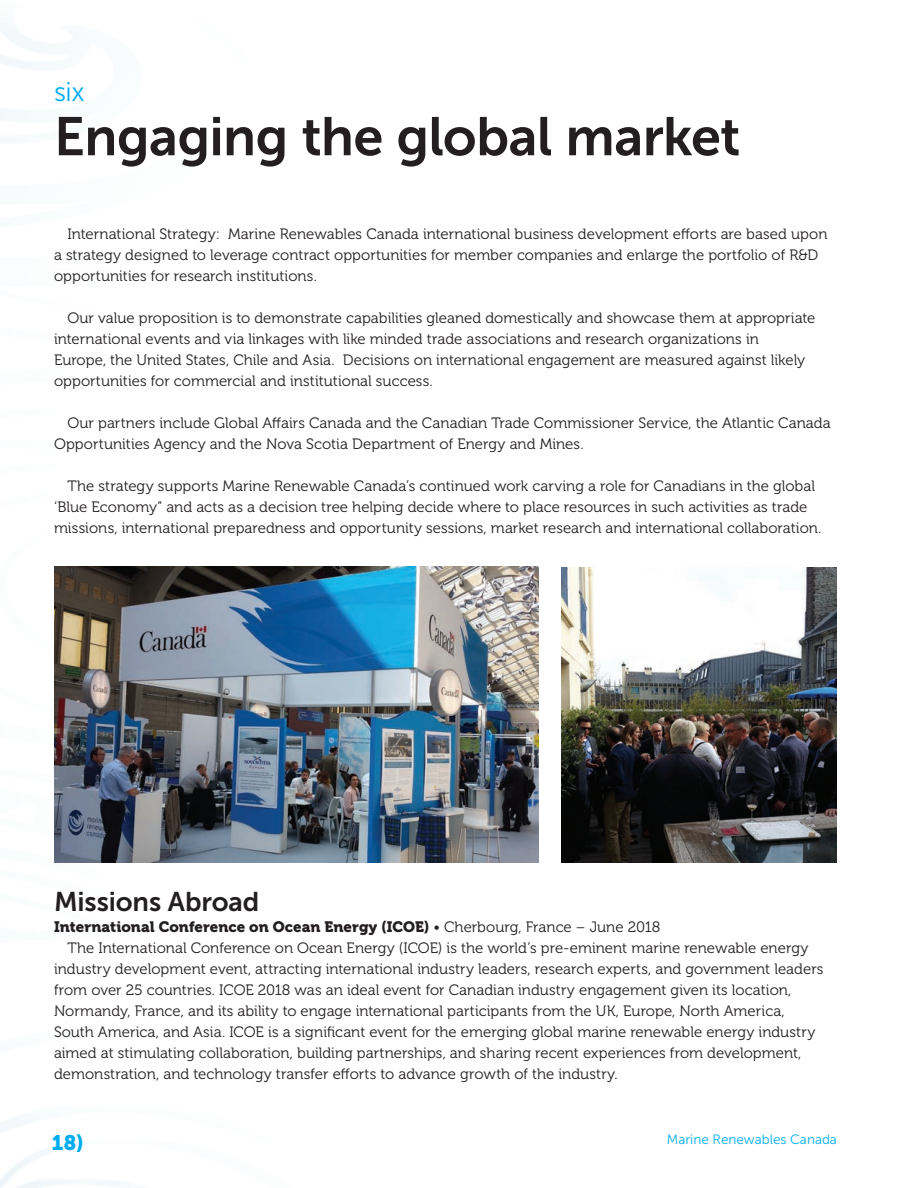
<style>
.page{position:relative;width:918px;height:1188px;background:#fff}
.page>*{position:absolute;margin:0;border:0;box-sizing:border-box;transform-origin:0 0}
.t1{font:54px "Museo Sans 700";letter-spacing:-.01em;color:#231f20}
.t2{font:27px "Museo Sans 700";letter-spacing:-.005em;color:#231f20}
.t3{font:27px "Museo Sans 300";color:#00aeef}
.t4{font:21px "Museo Sans 900";color:#00aeef}
.t5{font:15px/21px "Museo 300";color:#231f20}
.t6{font:15px "Museo 900";letter-spacing:.005em;color:#231f20}
.t7{font:13.5px "Museo Sans 300";color:#00aeef}
.s1{font-family:"Museo 300"}
</style>
<div class="page">
<img style="left:54px;top:567px;width:485px;height:295px">
<img style="left:562px;top:568px;width:275px;height:294px">
<h2 class="t3" style="left:54px;top:77px;width:32px">six</h2>
<h1 class="t1" style="left:54px;top:107px;width:688px">Engaging the global market</h1>
<p class="t5" style="left:54px;top:224px;width:775px;text-indent:14px">International Strategy: Marine Renewables Canada international business development efforts are based upon a strategy designed to leverage contract opportunities for member companies and enlarge the portfolio of R&amp;D opportunities for research institutions.</p>
<p class="t5" style="left:54px;top:308px;width:763px;text-indent:14px">Our value proposition is to demonstrate capabilities gleaned domestically and showcase them at appropriate international events and via linkages with like minded trade associations and research organizations in<br>Europe, the United States, Chile and Asia. Decisions on international engagement are measured against likely opportunities for commercial and institutional success.</p>
<p class="t5" style="left:54px;top:413px;width:778px;text-indent:14px">Our partners include Global Affairs Canada and the Canadian Trade Commissioner Service, the Atlantic Canada<br>Opportunities Agency and the Nova Scotia Department of Energy and Mines.</p>
<p class="t5" style="left:54px;top:476px;width:769px;text-indent:14px">The strategy supports Marine Renewable Canada’s continued work carving a role for Canadians in the global ‘Blue Economy” and acts as a decision tree helping decide where to place resources in such activities as trade missions, international preparedness and opportunity sessions, market research and international collaboration.</p>
<h2 class="t2" style="left:54px;top:887px;width:207px">Missions Abroad</h2>
<p class="t6" style="left:54px;top:918px;width:608px">International Conference on Ocean Energy (ICOE) <span class="s1">• Cherbourg, France – June 2018</span></p>
<p class="t5" style="left:54px;top:938px;width:771px;text-indent:14px">The International Conference on Ocean Energy (ICOE) is the world’s pre-eminent marine renewable energy industry development event, attracting international industry leaders, research experts, and government leaders from over 25 countries. ICOE 2018 was an ideal event for Canadian industry engagement given its location, Normandy, France, and its ability to engage international participants from the UK, Europe, North America, South America, and Asia. ICOE is a significant event for the emerging global marine renewable energy industry aimed at stimulating collaboration, building partnerships, and sharing recent experiences from development, demonstration, and technology transfer efforts to advance growth of the industry.</p>
<h3 class="t4" style="left:52px;top:1130px;width:33px">18)</h3>
<p class="t7" style="left:667px;top:1132px;width:172px">Marine Renewables Canada</p>
</div>
